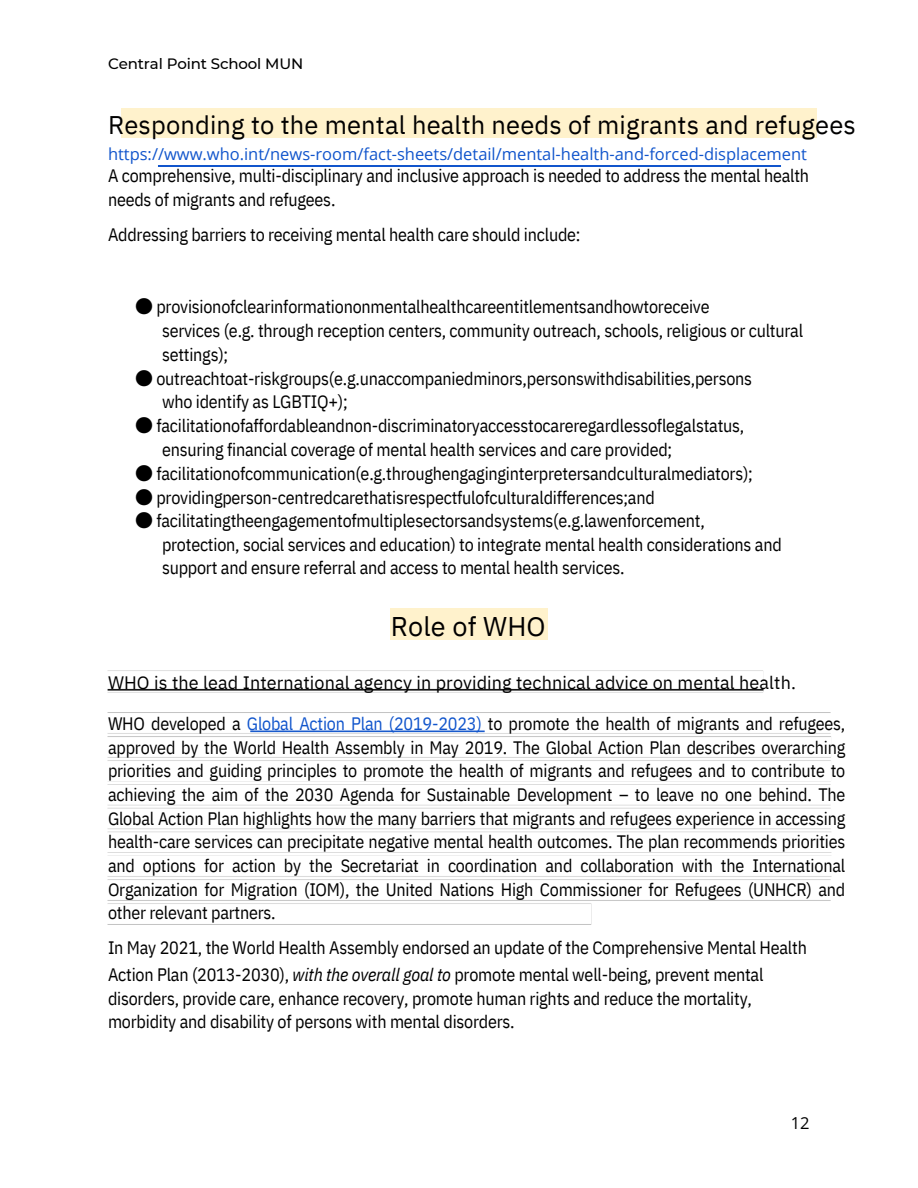
<style>
.page{position:relative;width:918px;height:1188px;background:#fff}
.page>*{position:absolute;margin:0;border:0;box-sizing:border-box;transform-origin:0 0}
.t1{font:27px "IBM Plex Sans";letter-spacing:.005em;color:#000}
.t2{font:25.5px "IBM Plex Sans";letter-spacing:.005em;color:#000}
.t3{font:18px/23.7px "IBM Plex Sans Cond";letter-spacing:-.01em;color:#000}
.t4{font:18px "IBM Plex Sans";letter-spacing:.005em;color:#000}
.t5{font:16.5px "Open Sans";color:#15c}
.t6{font:16.5px "Open Sans";color:#000}
.t7{font:500 15px "Montserrat";letter-spacing:-.01em;color:#000}
.s1{font-family:"Noto Sans CJ Ksc"}
.s2{color:#15c}
.s3{font-style:italic}
</style>
<div class="page">
<img style="left:107px;top:670px;width:657px;height:23px">
<div style="left:122px;top:108px;width:695px;height:29px;background:#fff2cc"></div>
<img style="left:158px;top:165px;width:623px;height:1px">
<img style="left:107px;top:712px;width:725px;height:213px">
<div style="left:391px;top:608px;width:157px;height:31px;background:#fff2cc"></div>
<h2 class="t7" style="left:108px;top:54px;width:197px">Central Point School MUN</h2>
<p class="t2" style="left:108px;top:108px;width:749px">Responding to the mental health needs of migrants and refugees</p>
<p class="t5" style="left:108px;top:142px;width:701px">https://www.who.int/news-room/fact-sheets/detail/mental-health-and-forced-displacement</p>
<p class="t3" style="left:108px;top:164px;width:703px">A comprehensive, multi-disciplinary and inclusive approach is needed to address the mental health needs of migrants and refugees.</p>
<p class="t3" style="left:108px;top:222px;width:474px">Addressing barriers to receiving mental health care should include:</p>
<h2 class="t3" style="left:135px;top:294px;width:576px"><span class="s1">●</span> provisionofclearinformationonmentalhealthcareentitlementsandhowtoreceive</h2>
<h2 class="t3" style="left:162px;top:318px;width:643px">services (e.g. through reception centers, community outreach, schools, religious or cultural settings);</h2>
<h2 class="t3" style="left:135px;top:366px;width:619px"><span class="s1">●</span> outreachtoat-riskgroups(e.g.unaccompaniedminors,personswithdisabilities,persons</h2>
<h2 class="t3" style="left:162px;top:390px;width:187px">who identify as LGBTIQ+);</h2>
<h2 class="t3" style="left:135px;top:414px;width:611px"><span class="s1">●</span> facilitationofaffordableandnon-discriminatoryaccesstocareregardlessoflegalstatus,</h2>
<h2 class="t3" style="left:162px;top:438px;width:512px">ensuring financial coverage of mental health services and care provided;</h2>
<h2 class="t3" style="left:135px;top:461px;width:619px"><span class="s1">●</span> facilitationofcommunication(e.g.throughengaginginterpretersandculturalmediators);</h2>
<h2 class="t3" style="left:135px;top:485px;width:521px"><span class="s1">●</span> providingperson-centredcarethatisrespectfulofculturaldifferences;and</h2>
<h2 class="t3" style="left:135px;top:509px;width:571px"><span class="s1">●</span> facilitatingtheengagementofmultiplesectorsandsystems(e.g.lawenforcement,</h2>
<h1 class="t3" style="left:162px;top:532px;width:621px">protection, social services and education) to integrate mental health considerations and support and ensure referral and access to mental health services.</h1>
<h2 class="t1" style="left:391px;top:609px;width:157px">Role of WHO</h2>
<p class="t4" style="left:108px;top:670px;width:689px">WHO is the lead International agency in providing technical advice on mental health.</p>
<p class="t3" style="left:108px;top:712px;width:739px;text-align:justify">WHO developed a <span class="s2">Global Action Plan (2019-2023)</span> to promote the health of migrants and refugees, approved by the World Health Assembly in May 2019. The Global Action Plan describes overarching priorities and guiding principles to promote the health of migrants and refugees and to contribute to achieving the aim of the 2030 Agenda for Sustainable Development – to leave no one behind. The Global Action Plan highlights how the many barriers that migrants and refugees experience in accessing health-care services can precipitate negative mental health outcomes. The plan recommends priorities and options for action by the Secretariat in coordination and collaboration with the International Organization for Migration (IOM), the United Nations High Commissioner for Refugees (UNHCR) and other relevant partners.</p>
<p class="t3" style="left:108px;top:934px;width:700px;line-height:27px">In May 2021, the World Health Assembly endorsed an update of the Comprehensive Mental Health<br>Action Plan (2013-2030), <span class="s3">with the overall goal to</span> promote mental well-being, prevent mental</p>
<p class="t3" style="left:108px;top:986px;width:646px">disorders, provide care, enhance recovery, promote human rights and reduce the mortality, morbidity and disability of persons with mental disorders.</p>
<h2 class="t6" style="left:791px;top:1112px;width:20px">12</h2>
</div>
